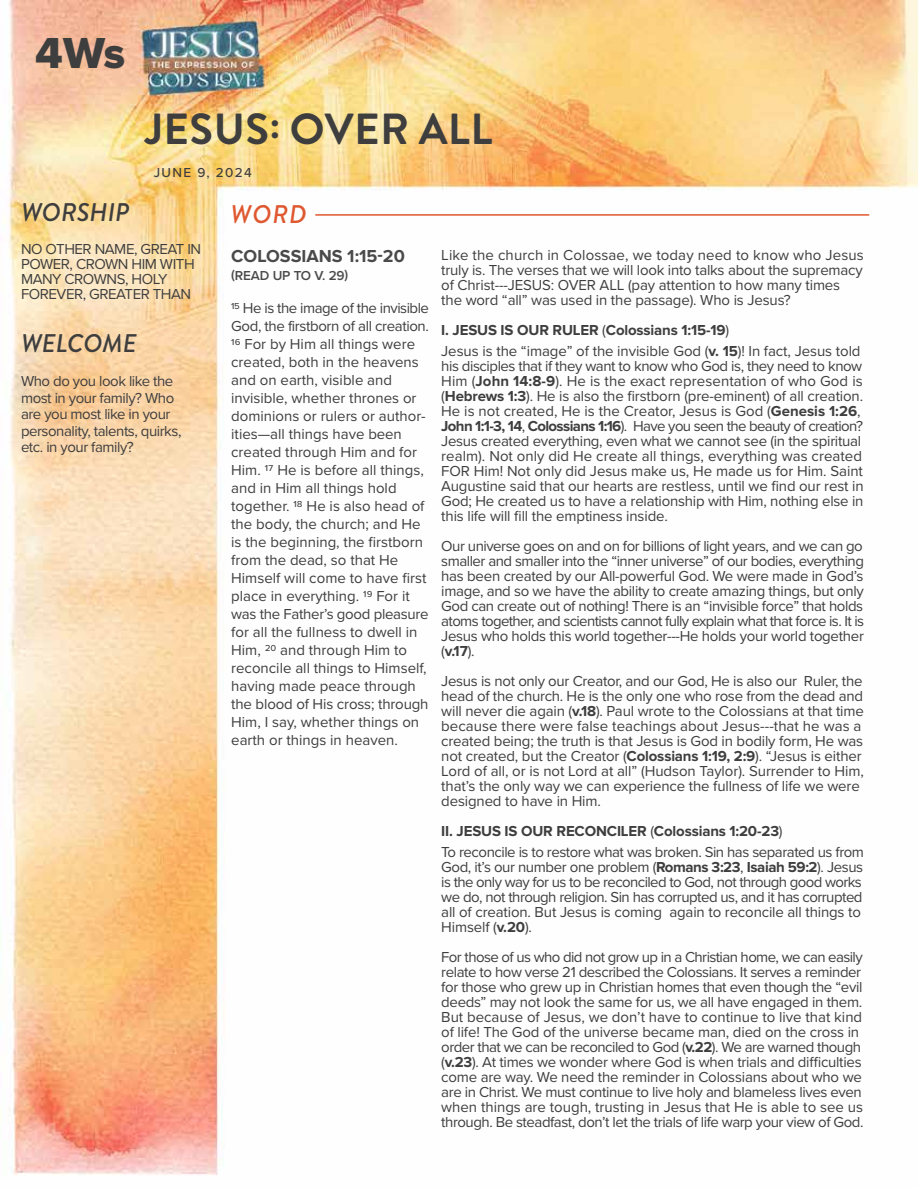
<style>
.page{position:relative;width:918px;height:1188px;background:#fff}
.page>*{position:absolute;margin:0;border:0;box-sizing:border-box;transform-origin:0 0}
.t1{font:45px "Proxima Nova Extrabld";color:#3e3e3e}
.t2{font:700 43.5px "Brandon Grotesque";letter-spacing:.01em;color:#3e3e3e}
.t3{font:italic 500 25.5px "Brandon Grotesque";color:#3e3e3e}
.t4{font:italic 500 25.5px "Brandon Grotesque";color:#df5830}
.t5{font:700 18px "Proxima Nova";color:#4a4a4a}
.t6{font:15px/15px "Proxima Nova";letter-spacing:-.01em;color:#3e3e3e}
.t7{font:15px/16.5px "Proxima Nova";letter-spacing:-.03em;color:#3e3e3e}
.t8{font:15px/15px "Proxima Nova";letter-spacing:-.035em;color:#3e3e3e}
.t9{font:600 13.5px "Proxima Nova";letter-spacing:-.01em;color:#4a4a4a}
.t10{font:500 13.5px "Proxima Nova";letter-spacing:.1em;color:#3e3e3e}
.s1{font-weight:700}
</style>
<div class="page">
<img style="left:0;top:0;width:918px;height:1175px">
<hr style="left:315px;top:214px;width:554px;height:2px;background:#df5830">
<h1 class="t1" style="left:35px;top:27px;width:92px">4Ws</h1>
<h2 class="t2" style="left:145px;top:98px;width:349px">JESUS: OVER ALL</h2>
<p class="t10" style="left:154px;top:162px;width:100px">JUNE 9, 2024</p>
<h3 class="t3" style="left:21px;top:195px;width:110px">WORSHIP</h3>
<p class="t7" style="left:21px;top:241px;width:182px;line-height:15px">NO OTHER NAME, GREAT IN<br>POWER, CROWN HIM WITH<br>MANY CROWNS, HOLY<br>FOREVER, GREATER THAN</p>
<h3 class="t3" style="left:21px;top:325px;width:117px">WELCOME</h3>
<p class="t7" style="left:21px;top:372px;width:162px">Who do you look like the most in your family? Who are you most like in your personality, talents, quirks, etc. in your family?</p>
<h3 class="t4" style="left:230px;top:196px;width:78px">WORD</h3>
<p class="t5" style="left:231px;top:248px;width:175px">COLOSSIANS 1:15-20</p>
<p class="t9" style="left:231px;top:266px;width:119px">(READ UP TO V. 29)</p>
<p class="t6" style="left:231px;top:299px;width:199px;line-height:18px">15 He is the image of the invisible<br>God, the firstborn of all creation.<br>16 For by Him all things were created, both in the heavens and on earth, visible and invisible, whether thrones or dominions or rulers or author&shy;ities—all things have been created through Him and for<br>Him. 17 He is before all things, and in Him all things hold together. 18 He is also head of the body, the church; and He is the beginning, the firstborn from the dead, so that He<br>Himself will come to have first place in everything. 19 For it was the Father’s good pleasure for all the fullness to dwell in<br>Him, 20 and through Him to reconcile all things to Himself, having made peace through the blood of His cross; through<br>Him, I say, whether things on earth or things in heaven.</p>
<p class="t6" style="left:441px;top:247px;width:424px">Like the church in Colossae, we today need to know who Jesus truly is. The verses that we will look into talks about the supremacy of Christ---JESUS: OVER ALL (pay attention to how many times the word “all” was used in the passage). Who is Jesus?</p>
<p class="t6" style="left:441px;top:319px;width:421px;line-height:21px"><span class="s1">I. JESUS IS OUR RULER</span> (<span class="s1">Colossians 1:15-19</span>)<br>Jesus is the “image” of the invisible God (<span class="s1">v. 15</span>)! In fact, Jesus told</p>
<p class="t6" style="left:441px;top:358px;width:424px">his disciples that if they want to know who God is, they need to know Him (<span class="s1">John 14:8-9</span>). He is the exact representation of who God is (<span class="s1">Hebrews 1:3</span>). He is also the firstborn (pre-eminent) of all creation.<br>He is not created, He is the Creator, Jesus is God (<span class="s1">Genesis 1:26</span>, <span class="s1">John 1:1-3, 14</span>, <span class="s1">Colossians 1:16</span>). Have you seen the beauty of creation?<br>Jesus created everything, even what we cannot see (in the spiritual realm). Not only did He create all things, everything was created FOR Him! Not only did Jesus make us, He made us for Him. Saint Augustine said that our hearts are restless, until we find our rest in God; He created us to have a relationship with Him, nothing else in this life will fill the emptiness inside.</p>
<p class="t6" style="left:441px;top:538px;width:424px;text-align:justify">Our universe goes on and on for billions of light years, and we can go smaller and smaller into the “inner universe” of our bodies, everything has been created by our All-powerful God. We were made in God’s image, and so we have the ability to create amazing things, but only God can create out of nothing! There is an “invisible force” that holds atoms together, and scientists cannot fully explain what that force is. It is Jesus who holds this world together---He holds your world together (<span class="s1">v.17</span>).</p>
<p class="t6" style="left:441px;top:673px;width:424px">Jesus is not only our Creator, and our God, He is also our Ruler, the head of the church. He is the only one who rose from the dead and will never die again (<span class="s1">v.18</span>). Paul wrote to the Colossians at that time because there were false teachings about Jesus---that he was a created being; the truth is that Jesus is God in bodily form, He was not created, but the Creator (<span class="s1">Colossians 1:19, 2:9</span>). “Jesus is either Lord of all, or is not Lord at all” (Hudson Taylor). Surrender to Him, that’s the only way we can experience the fullness of life we were designed to have in Him.</p>
<p class="t7" style="left:441px;top:820px;width:424px;line-height:21px"><span class="s1">II. JESUS IS OUR RECONCILER</span> (<span class="s1">Colossians 1:20-23</span>)<br>To reconcile is to restore what was broken. Sin has separated us from</p>
<p class="t8" style="left:441px;top:859px;width:423px">God, it’s our number one problem (<span class="s1">Romans 3:23</span>, <span class="s1">Isaiah 59:2</span>). Jesus is the only way for us to be reconciled to God, not through good works we do, not through religion. Sin has corrupted us, and it has corrupted all of creation. But Jesus is coming again to reconcile all things to Himself (<span class="s1">v.20</span>).</p>
<p class="t6" style="left:441px;top:949px;width:424px">For those of us who did not grow up in a Christian home, we can easily relate to how verse 21 described the Colossians. It serves a reminder for those who grew up in Christian homes that even though the “evil deeds” may not look the same for us, we all have engaged in them.<br>But because of Jesus, we don’t have to continue to live that kind of life! The God of the universe became man, died on the cross in order that we can be reconciled to God (<span class="s1">v.22</span>). We are warned though (<span class="s1">v.23</span>). At times we wonder where God is when trials and difficulties come are way. We need the reminder in Colossians about who we are in Christ. We must continue to live holy and blameless lives even when things are tough, trusting in Jesus that He is able to see us through. Be steadfast, don’t let the trials of life warp your view of God.</p>
</div>
